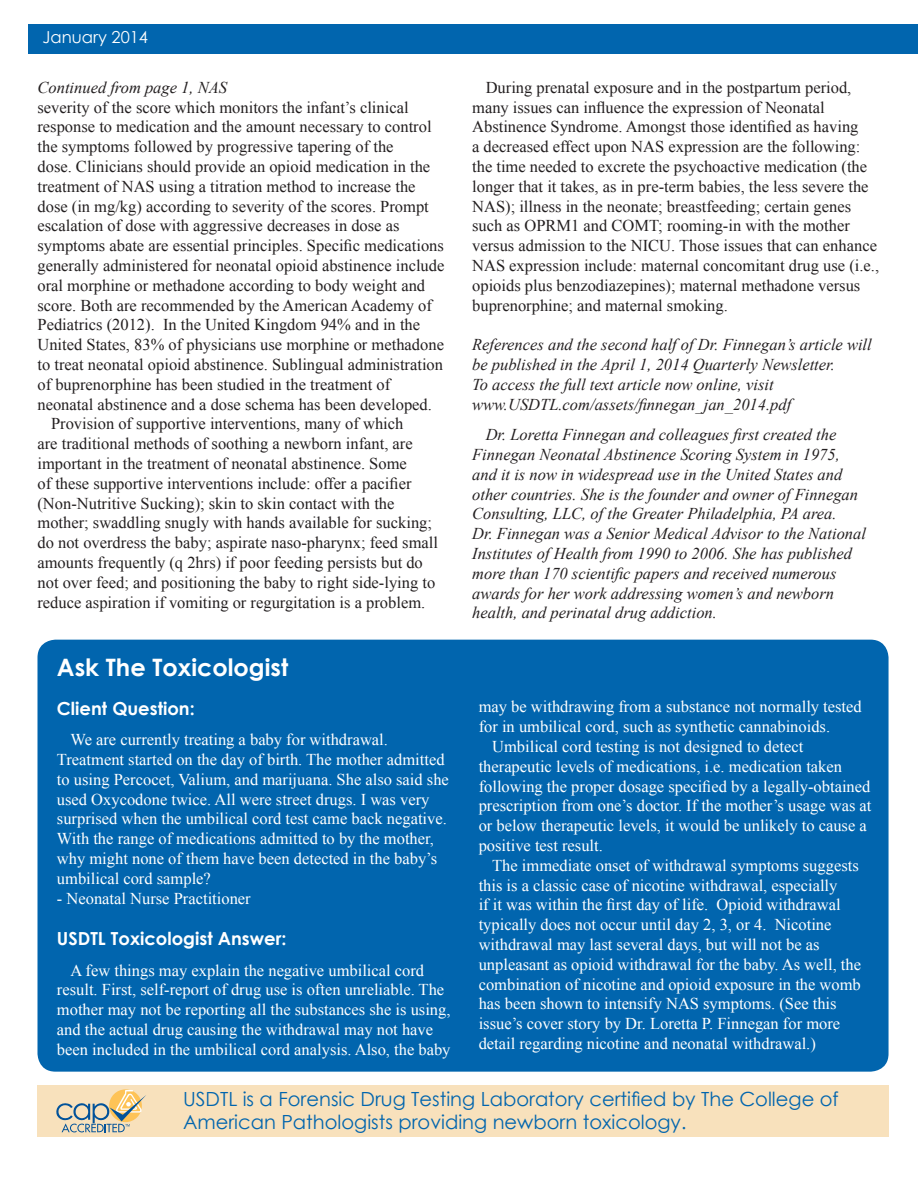
<style>
.page{position:relative;width:918px;height:1188px;background:#fff}
.page>*{position:absolute;margin:0;border:0;box-sizing:border-box;transform-origin:0 0}
.Header_one{font:700 24px "Century Gothic";color:#fff}
.Header_Two{font:19.5px/23.4px "Century Gothic";color:#0165ae}
.Header_Two-2{font:700 18px "Century Gothic";color:#fff}
.Body_Text{font:16.5px/19.8px "Times New Roman";color:#231f20}
.Body_Text-2{font:16.5px/19.8px "Times New Roman";color:#fff}
.Body_Text-3{font:italic 16.5px/19.8px "Times New Roman";color:#231f20}
.Body_Text-4{font:16.5px "Century Gothic";color:#fff}
</style>
<div class="page">
<div style="left:29px;top:24px;width:889px;height:30px;background:#0165ae"></div>
<div style="left:38px;top:640px;width:851px;height:432px;background:#0165ae;border-radius:18px"></div>
<div style="left:38px;top:1085px;width:851px;height:52px;background:#f8e1bc"></div>
<svg style="left:56px;top:1090px;width:90px;height:42px"></svg>
<p class="Body_Text-4" style="left:43px;top:26px;width:107px">January 2014</p>
<p class="Body_Text-3" style="left:38px;top:77px;width:191px">Continued from page 1, NAS</p>
<p class="Body_Text" style="left:38px;top:97px;width:408px">severity of the score which monitors the infant’s clinical response to medication and the amount necessary to control the symptoms followed by progressive tapering of the<br>dose. Clinicians should provide an opioid medication in the treatment of NAS using a titration method to increase the dose (in mg/kg) according to severity of the scores. Prompt escalation of dose with aggressive decreases in dose as symptoms abate are essential principles. Specific medications generally administered for neonatal opioid abstinence include oral morphine or methadone according to body weight and score. Both are recommended by the American Academy of Pediatrics (2012). In the United Kingdom 94% and in the United States, 83% of physicians use morphine or methadone to treat neonatal opioid abstinence. Sublingual administration of buprenorphine has been studied in the treatment of neonatal abstinence and a dose schema has been developed.</p>
<p class="Body_Text" style="left:38px;top:414px;width:402px;text-indent:14px">Provision of supportive interventions, many of which<br>are traditional methods of soothing a newborn infant, are important in the treatment of neonatal abstinence. Some<br>of these supportive interventions include: offer a pacifier (Non-Nutritive Sucking); skin to skin contact with the mother; swaddling snugly with hands available for sucking; do not overdress the baby; aspirate naso-pharynx; feed small amounts frequently (q 2hrs) if poor feeding persists but do not over feed; and positioning the baby to right side-lying to reduce aspiration if vomiting or regurgitation is a problem.</p>
<p class="Header_one" style="left:57px;top:649px;width:233px">Ask The Toxicologist</p>
<p class="Body_Text" style="left:472px;top:77px;width:408px;text-indent:14px">During prenatal exposure and in the postpartum period, many issues can influence the expression of Neonatal Abstinence Syndrome. Amongst those identified as having<br>a decreased effect upon NAS expression are the following: the time needed to excrete the psychoactive medication (the longer that it takes, as in pre-term babies, the less severe the NAS); illness in the neonate; breastfeeding; certain genes such as OPRM1 and COMT; rooming-in with the mother versus admission to the NICU. Those issues that can enhance NAS expression include: maternal concomitant drug use (i.e., opioids plus benzodiazepines); maternal methadone versus buprenorphine; and maternal smoking.</p>
<p class="Body_Text-3" style="left:472px;top:334px;width:401px">References and the second half of Dr. Finnegan’s article will be published in the April 1, 2014 Quarterly Newsletter.</p>
<p class="Body_Text-3" style="left:472px;top:374px;width:303px">To access the full text article now online, visit</p>
<p class="Body_Text-3" style="left:472px;top:394px;width:321px">www.USDTL.com/assets/finnegan_jan_2014.pdf</p>
<p class="Body_Text-3" style="left:472px;top:424px;width:387px;text-indent:14px">Dr. Loretta Finnegan and colleagues first created the Finnegan Neonatal Abstinence Scoring System in 1975, and it is now in widespread use in the United States and other countries. She is the founder and owner of Finnegan Consulting, LLC, of the Greater Philadelphia, PA area.</p>
<p class="Body_Text-3" style="left:472px;top:523px;width:395px">Dr. Finnegan was a Senior Medical Advisor to the National Institutes of Health from 1990 to 2006. She has published more than 170 scientific papers and received numerous awards for her work addressing women’s and newborn health, and perinatal drug addiction.</p>
<p class="Body_Text-2" style="left:479px;top:697px;width:385px">may be withdrawing from a substance not normally tested for in umbilical cord, such as synthetic cannabinoids.</p>
<p class="Body_Text-2" style="left:479px;top:736px;width:394px;text-indent:14px">Umbilical cord testing is not designed to detect therapeutic levels of medications, i.e. medication taken following the proper dosage specified by a legally-obtained prescription from one’s doctor. If the mother’s usage was at or below therapeutic levels, it would be unlikely to cause a positive test result.</p>
<p class="Body_Text-2" style="left:479px;top:855px;width:384px;text-indent:14px">The immediate onset of withdrawal symptoms suggests this is a classic case of nicotine withdrawal, especially<br>if it was within the first day of life. Opioid withdrawal typically does not occur until day 2, 3, or 4. Nicotine withdrawal may last several days, but will not be as unpleasant as opioid withdrawal for the baby. As well, the combination of nicotine and opioid exposure in the womb has been shown to intensify NAS symptoms. (See this issue’s cover story by Dr. Loretta P. Finnegan for more detail regarding nicotine and neonatal withdrawal.)</p>
<p class="Header_Two" style="left:183px;top:1087px;width:657px">USDTL is a Forensic Drug Testing Laboratory certified by The College of<br>American Pathologists providing newborn toxicology.</p>
<p class="Header_Two-2" style="left:57px;top:694px;width:139px">Client Question:</p>
<p class="Body_Text-2" style="left:57px;top:729px;width:393px;text-indent:14px">We are currently treating a baby for withdrawal.<br>Treatment started on the day of birth. The mother admitted to using Percocet, Valium, and marijuana. She also said she used Oxycodone twice. All were street drugs. I was very surprised when the umbilical cord test came back negative.<br>With the range of medications admitted to by the mother, why might none of them have been detected in the baby’s umbilical cord sample?</p>
<p class="Body_Text-2" style="left:57px;top:888px;width:195px">- Neonatal Nurse Practitioner</p>
<p class="Header_Two-2" style="left:57px;top:925px;width:231px">USDTL Toxicologist Answer:</p>
<p class="Body_Text-2" style="left:57px;top:960px;width:395px;text-indent:14px">A few things may explain the negative umbilical cord result. First, self-report of drug use is often unreliable. The mother may not be reporting all the substances she is using, and the actual drug causing the withdrawal may not have been included in the umbilical cord analysis. Also, the baby</p>
</div>
